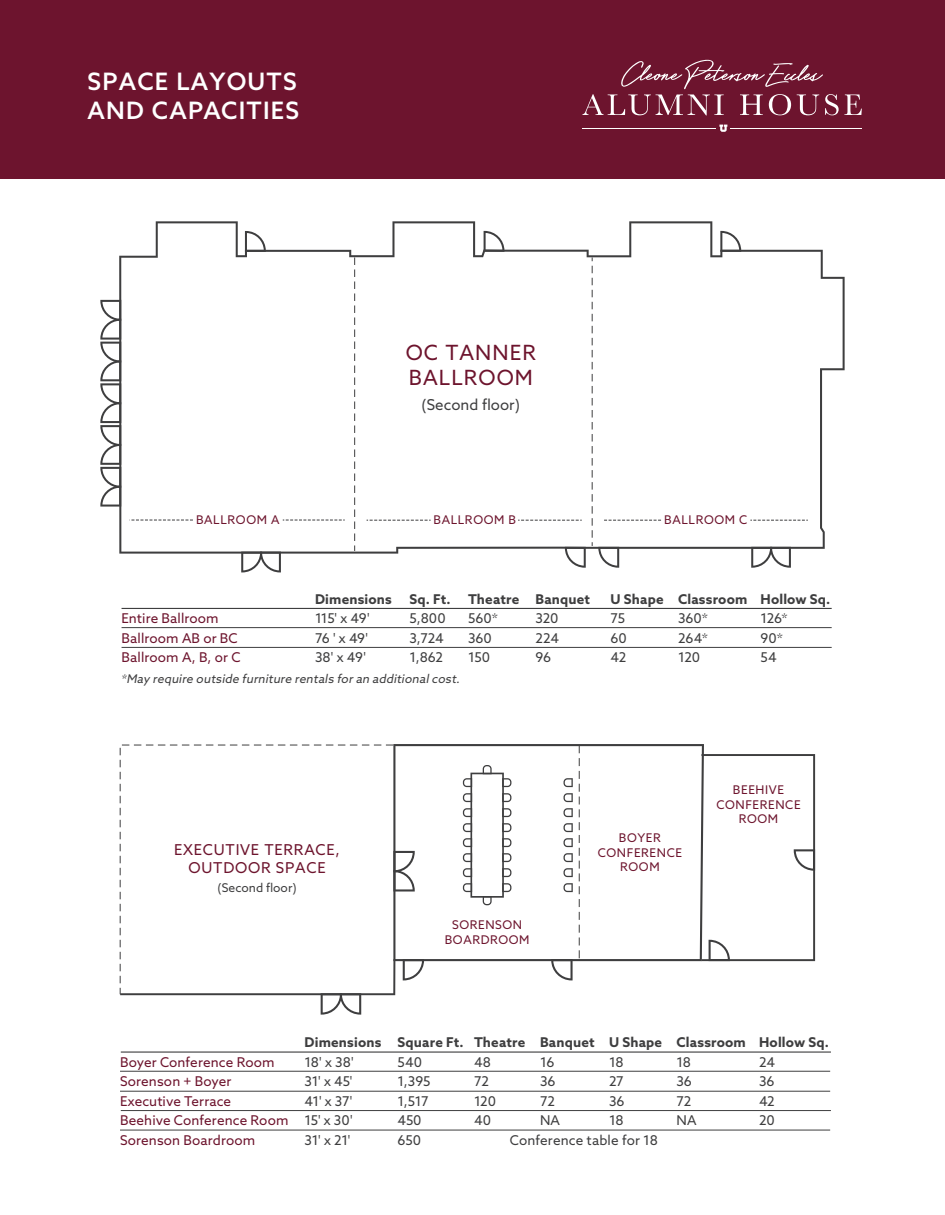
<style>
.page{position:relative;width:945px;height:1215px;background:#fff}
.page>*{position:absolute;margin:0;border:0;box-sizing:border-box;transform-origin:0 0}
.t1{font:500 24px/28.8px "Azo Sans";letter-spacing:.05em;color:#fff}
.t2{font:21px/25.2px "Azo Sans";letter-spacing:.05em;color:#6d142d}
.t3{font:15px/18px "Azo Sans";letter-spacing:.05em;color:#6d142d;text-align:center}
.t4{font:15px "Azo Sans";color:#3e3e3f}
.t5{font:13.5px "Azo Sans";letter-spacing:-.01em;color:#3e3e3f}
.t6{font:13.5px "Azo Sans";letter-spacing:.01em;color:#6d142d}
.t7{font:700 13.5px "Azo Sans";letter-spacing:.015em;color:#3e3e3f}
.t8{font:13.5px "Azo Sans";letter-spacing:.01em;color:#3e3e3f}
.t9{font:12px/14.4px "Azo Sans";letter-spacing:.05em;color:#6d142d;text-align:center}
.t10{font:italic 12px "Azo Sans";color:#3e3e3f}
.t11{font:12px "Azo Sans";color:#3e3e3f}
.s1{color:#3e3e3f}
</style>
<div class="page">
<div style="left:0;top:0;width:945px;height:178px;background:#6d142e"></div>
<hr style="left:121px;top:1051px;width:710px;height:2px;background:#3e3e3f">
<hr style="left:120px;top:1071px;width:710px;height:1px;background:#3e3e3f">
<hr style="left:120px;top:1091px;width:710px;height:1px;background:#3e3e3f">
<hr style="left:121px;top:1110px;width:710px;height:1px;background:#3e3e3f">
<hr style="left:120px;top:1130px;width:710px;height:1px;background:#3e3e3f">
<svg style="left:403px;top:961px;width:21px;height:19px"></svg>
<svg style="left:551px;top:961px;width:22px;height:19px"></svg>
<svg style="left:394px;top:744px;width:310px;height:217px"></svg>
<svg style="left:579px;top:745px;width:1px;height:216px"></svg>
<hr style="left:122px;top:608px;width:710px;height:1px;background:#3e3e3f">
<hr style="left:122px;top:627px;width:710px;height:1px;background:#3e3e3f">
<hr style="left:122px;top:647px;width:710px;height:1px;background:#3e3e3f">
<svg style="left:119px;top:221px;width:726px;height:333px"></svg>
<svg style="left:241px;top:552px;width:40px;height:20px"></svg>
<svg style="left:565px;top:547px;width:21px;height:21px"></svg>
<svg style="left:100px;top:300px;width:21px;height:207px"></svg>
<svg style="left:484px;top:231px;width:20px;height:21px"></svg>
<svg style="left:720px;top:231px;width:21px;height:21px"></svg>
<svg style="left:245px;top:231px;width:21px;height:21px"></svg>
<svg style="left:354px;top:257px;width:1px;height:294px"></svg>
<svg style="left:130px;top:520px;width:63px;height:1px"></svg>
<svg style="left:283px;top:520px;width:62px;height:1px"></svg>
<svg style="left:367px;top:520px;width:64px;height:1px"></svg>
<svg style="left:518px;top:520px;width:64px;height:1px"></svg>
<svg style="left:592px;top:257px;width:69px;height:311px"></svg>
<svg style="left:750px;top:520px;width:58px;height:1px"></svg>
<svg style="left:751px;top:547px;width:40px;height:21px"></svg>
<svg style="left:702px;top:754px;width:113px;height:207px"></svg>
<svg style="left:119px;top:744px;width:275px;height:251px"></svg>
<svg style="left:120px;top:959px;width:275px;height:56px"></svg>
<svg style="left:719px;top:125px;width:8px;height:7px"></svg>
<hr style="left:582px;top:128px;width:134px;height:1px;background:#fff">
<hr style="left:731px;top:128px;width:131px;height:1px;background:#fff">
<svg style="left:582px;top:60px;width:280px;height:55px"></svg>
<h1 class="t1" style="left:88px;top:67px;width:213px">SPACE LAYOUTS<br>AND CAPACITIES</h1>
<h2 class="t2" style="left:406px;top:339px;width:132px">OC TANNER<br>BALLROOM</h2>
<p class="t4" style="left:422px;top:395px;width:100px">(Second floor)</p>
<p class="t9" style="left:196px;top:513px;width:85px">BALLROOM A</p>
<p class="t9" style="left:433px;top:513px;width:84px">BALLROOM B</p>
<p class="t9" style="left:664px;top:513px;width:85px">BALLROOM C</p>
<p class="t7" style="left:315px;top:590px;width:78px">Dimensions</p>
<p class="t7" style="left:410px;top:590px;width:43px">Sq. Ft.</p>
<p class="t7" style="left:468px;top:590px;width:124px">Theatre Banquet</p>
<p class="t7" style="left:611px;top:590px;width:221px">U Shape Classroom Hollow Sq.</p>
<p class="t6" style="left:122px;top:610px;width:99px">Entire Ballroom</p>
<p class="t5" style="left:315px;top:610px;width:56px">115' x 49'</p>
<p class="t5" style="left:410px;top:610px;width:38px">5,800</p>
<p class="t5" style="left:468px;top:610px;width:31px">560*</p>
<p class="t5" style="left:536px;top:610px;width:24px">320</p>
<p class="t5" style="left:611px;top:610px;width:16px">75</p>
<p class="t5" style="left:678px;top:610px;width:31px">360*</p>
<p class="t5" style="left:761px;top:610px;width:29px">126*</p>
<p class="t6" style="left:122px;top:629px;width:118px">Ballroom AB or BC</p>
<p class="t5" style="left:315px;top:629px;width:55px">76 ' x 49'</p>
<p class="t5" style="left:410px;top:629px;width:36px">3,724</p>
<p class="t5" style="left:468px;top:629px;width:25px">360</p>
<p class="t5" style="left:536px;top:629px;width:25px">224</p>
<p class="t5" style="left:611px;top:629px;width:18px">60</p>
<p class="t5" style="left:678px;top:629px;width:31px">264*</p>
<p class="t5" style="left:761px;top:629px;width:24px">90*</p>
<p class="t6" style="left:122px;top:649px;width:121px">Ballroom A, B, or C</p>
<p class="t5" style="left:315px;top:649px;width:52px">38' x 49'</p>
<p class="t5" style="left:410px;top:649px;width:35px">1,862</p>
<p class="t5" style="left:468px;top:649px;width:23px">150</p>
<p class="t5" style="left:536px;top:649px;width:17px">96</p>
<p class="t5" style="left:611px;top:649px;width:17px">42</p>
<p class="t5" style="left:678px;top:649px;width:24px">120</p>
<p class="t5" style="left:761px;top:649px;width:18px">54</p>
<p class="t10" style="left:121px;top:671px;width:343px">*May require outside furniture rentals foran additionalcost.</p>
<p class="t3" style="left:174px;top:841px;width:167px">EXECUTIVE TERRACE,<br>OUTDOOR SPACE</p>
<p class="t11" style="left:218px;top:880px;width:81px">(Second floor)</p>
<p class="t9" style="left:445px;top:918px;width:86px">SORENSON<br>BOARDROOM</p>
<p class="t9" style="left:598px;top:831px;width:86px">BOYER<br>CONFERENCE<br>ROOM</p>
<p class="t9" style="left:716px;top:783px;width:86px">BEEHIVE<br>CONFERENCE<br>ROOM</p>
<p class="t7" style="left:305px;top:1034px;width:526px">Dimensions Square Ft. Theatre Banquet U Shape Classroom Hollow Sq.</p>
<p class="t6" style="left:120px;top:1053px;width:156px">Boyer Conference Room</p>
<p class="t5" style="left:305px;top:1053px;width:51px">18' x 38'</p>
<p class="t5" style="left:398px;top:1053px;width:26px">540</p>
<p class="t5" style="left:474px;top:1053px;width:18px">48</p>
<p class="t5" style="left:540px;top:1053px;width:16px">16</p>
<p class="t5" style="left:609px;top:1053px;width:16px">18</p>
<p class="t5" style="left:677px;top:1053px;width:16px">18</p>
<p class="t5" style="left:759px;top:1053px;width:17px">24</p>
<p class="t6" style="left:120px;top:1073px;width:113px">Sorenson + Boyer</p>
<p class="t5" style="left:305px;top:1073px;width:49px">31' x 45'</p>
<p class="t5" style="left:398px;top:1073px;width:34px">1,395</p>
<p class="t5" style="left:474px;top:1073px;width:17px">72</p>
<p class="t5" style="left:540px;top:1073px;width:17px">36</p>
<p class="t5" style="left:609px;top:1073px;width:16px">27</p>
<p class="t5" style="left:677px;top:1073px;width:17px">36</p>
<p class="t5" style="left:759px;top:1073px;width:17px">36</p>
<p class="t6" style="left:120px;top:1092px;width:113px">Executive Terrace</p>
<p class="t5" style="left:305px;top:1092px;width:49px">41' x 37'</p>
<p class="t5" style="left:398px;top:1092px;width:33px">1,517</p>
<p class="t5" style="left:474px;top:1092px;width:24px">120</p>
<p class="t5" style="left:540px;top:1092px;width:17px">72</p>
<p class="t5" style="left:609px;top:1092px;width:17px">36</p>
<p class="t5" style="left:677px;top:1092px;width:17px">72</p>
<p class="t5" style="left:759px;top:1092px;width:17px">42</p>
<p class="t6" style="left:120px;top:1112px;width:234px">Beehive Conference Room <span class="s1">15' x 30'</span></p>
<p class="t5" style="left:398px;top:1112px;width:26px">450</p>
<p class="t5" style="left:474px;top:1112px;width:19px">40</p>
<p class="t5" style="left:540px;top:1112px;width:21px">NA</p>
<p class="t5" style="left:609px;top:1112px;width:16px">18</p>
<p class="t5" style="left:677px;top:1112px;width:21px">NA</p>
<p class="t5" style="left:759px;top:1112px;width:17px">20</p>
<p class="t6" style="left:120px;top:1131px;width:137px">Sorenson Boardroom</p>
<p class="t5" style="left:305px;top:1131px;width:47px">31' x 21'</p>
<p class="t5" style="left:398px;top:1131px;width:25px">650</p>
<p class="t8" style="left:510px;top:1131px;width:149px">Conference table for 18</p>
</div>
